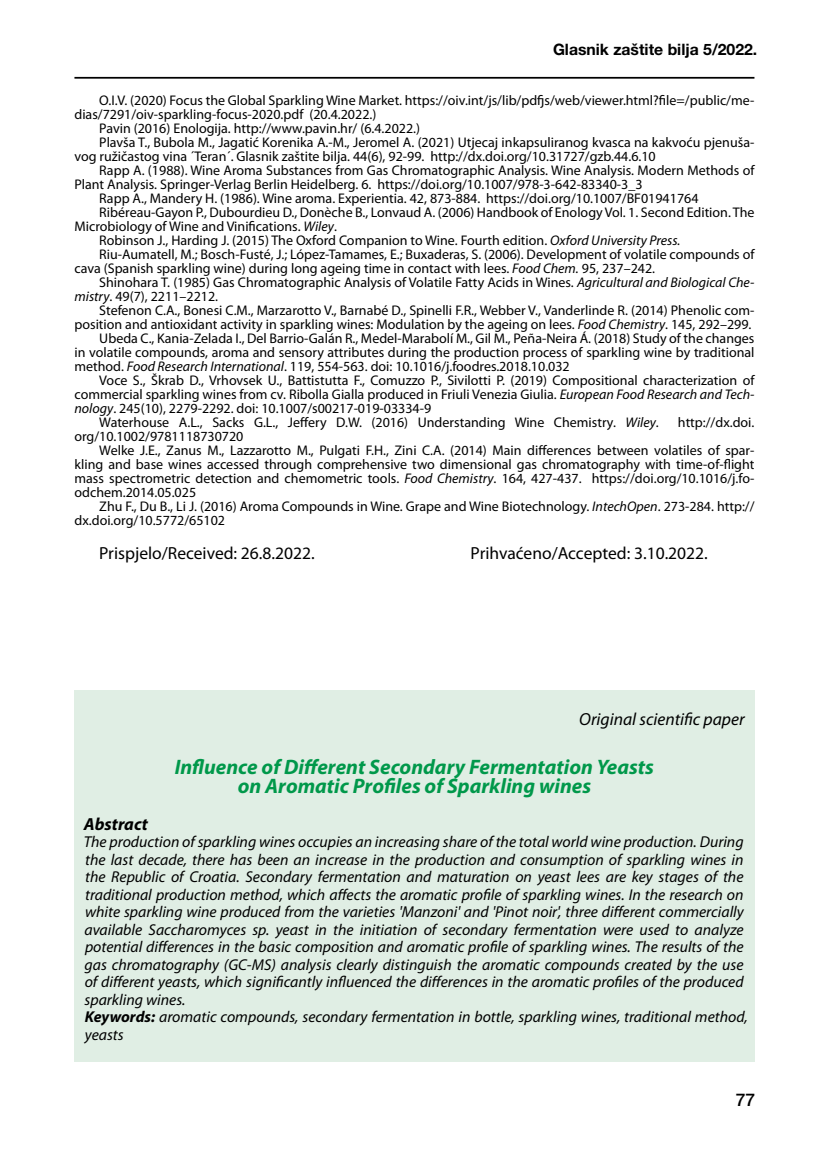
<style>
.page{position:relative;width:819px;height:1166px;background:#fff}
.page>*{position:absolute;margin:0;border:0;box-sizing:border-box;transform-origin:0 0}
.t1{font:italic 700 21px/19.2px "Myriad Pro";color:#00984a;text-align:center}
.t2{font:17.5px "Myriad Pro";color:#000}
.t3{font:italic 17.5px "Myriad Pro";color:#000}
.t4{font:italic 700 17.5px "Myriad Pro";color:#000}
.t5{font:500 17.5px "Helvetica Neue LT Pro";color:#000}
.t6{font:italic 15.75px/17.5px "Myriad Pro";color:#000}
.t7{font:700 15.75px "Helvetica Neue LT Pro";color:#000}
.t8{font:14px "Myriad Pro";color:#000}
.s1{font-style:italic}
.s2{font-weight:700}
</style>
<div class="page">
<hr style="left:74px;top:77px;width:680px;height:2px;background:#000">
<div style="left:74px;top:690px;width:680px;height:372px;background:#e0eee4"></div>
<p class="t7" style="left:553px;top:40px;width:206px">Glasnik zaštite bilja 5/2022.</p>
<p class="t8" style="left:99px;top:91px;width:656px">O.I.V. (2020) Focus the Global Sparkling Wine Market. https://oiv.int/js/lib/pdfjs/web/viewer.html?file=/public/me-</p>
<p class="t8" style="left:74px;top:105px;width:303px">dias/7291/oiv-sparkling-focus-2020.pdf (20.4.2022.)</p>
<p class="t8" style="left:99px;top:119px;width:322px">Pavin (2016) Enologija. http://www.pavin.hr/ (6.4.2022.)</p>
<p class="t8" style="left:99px;top:133px;width:656px">Plavša T., Bubola M., Jagatić Korenika A.-M., Jeromel A. (2021) Utjecaj inkapsuliranog kvasca na kakvoću pjenuša-</p>
<p class="t8" style="left:74px;top:147px;width:583px">vog ružičastog vina ´Teran´. Glasnik zaštite bilja. 44(6), 92-99. http://dx.doi.org/10.31727/gzb.44.6.10</p>
<p class="t8" style="left:99px;top:161px;width:656px">Rapp A. (1988). Wine Aroma Substances from Gas Chromatographic Analysis. Wine Analysis. Modern Methods of</p>
<p class="t8" style="left:74px;top:175px;width:569px">Plant Analysis. Springer-Verlag Berlin Heidelberg. 6. https://doi.org/10.1007/978-3-642-83340-3_3</p>
<p class="t8" style="left:99px;top:189px;width:600px">Rapp A., Mandery H. (1986). Wine aroma. Experientia. 42, 873-884. https://doi.org/10.1007/BF01941764</p>
<p class="t8" style="left:99px;top:203px;width:656px">Ribéreau-Gayon P., Dubourdieu D., Donèche B., Lonvaud A. (2006) Handbook of Enology Vol. 1. Second Edition. The</p>
<p class="t8" style="left:74px;top:217px;width:264px">Microbiology of Wine and Vinifications. <span class="s1">Wiley</span>.</p>
<p class="t8" style="left:99px;top:231px;width:582px">Robinson J., Harding J. (2015) The Oxford Companion to Wine. Fourth edition. <span class="s1">Oxford University Press.</span></p>
<p class="t8" style="left:99px;top:245px;width:656px">Riu-Aumatell, M.; Bosch-Fusté, J.; López-Tamames, E.; Buxaderas, S. (2006). Development of volatile compounds of</p>
<p class="t8" style="left:74px;top:259px;width:582px">cava (Spanish sparkling wine) during long ageing time in contact with lees. <span class="s1">Food Chem.</span> 95, 237–242.</p>
<p class="t8" style="left:99px;top:273px;width:656px">Shinohara T. (1985) Gas Chromatographic Analysis of Volatile Fatty Acids in Wines. <span class="s1">Agricultural and Biological Che-</span></p>
<p class="t8" style="left:74px;top:287px;width:145px"><span class="s1">mistry</span>. 49(7), 2211–2212.</p>
<p class="t8" style="left:99px;top:301px;width:656px">Stefenon C.A., Bonesi C.M., Marzarotto V., Barnabé D., Spinelli F.R., Webber V., Vanderlinde R. (2014) Phenolic com-</p>
<p class="t8" style="left:74px;top:315px;width:678px">position and antioxidant activity in sparkling wines: Modulation by the ageing on lees. <span class="s1">Food Chemistry</span>. 145, 292–299.</p>
<p class="t8" style="left:99px;top:329px;width:656px">Ubeda C., Kania-Zelada I., Del Barrio-Galán R., Medel-Marabolí M., Gil M., Peña-Neira Á. (2018) Study of the changes</p>
<p class="t8" style="left:74px;top:343px;width:681px">in volatile compounds, aroma and sensory attributes during the production process of sparkling wine by traditional</p>
<p class="t8" style="left:74px;top:357px;width:497px">method. <span class="s1">Food Research International</span>. 119, 554-563. doi: 10.1016/j.foodres.2018.10.032</p>
<p class="t8" style="left:99px;top:371px;width:656px">Voce S., Škrab D., Vrhovsek U., Battistutta F., Comuzzo P., Sivilotti P. (2019) Compositional characterization of</p>
<p class="t8" style="left:74px;top:385px;width:681px">commercial sparkling wines from cv. Ribolla Gialla produced in Friuli Venezia Giulia. <span class="s1">European Food Research and Tech-</span></p>
<p class="t8" style="left:74px;top:399px;width:358px"><span class="s1">nology</span>. 245(10), 2279-2292. doi: 10.1007/s00217-019-03334-9</p>
<p class="t8" style="left:99px;top:413px;width:561px">Waterhouse A.L., Sacks G.L., Jeffery D.W. (2016) Understanding Wine Chemistry. <span class="s1">Wiley</span>.</p>
<p class="t8" style="left:678px;top:413px;width:78px">http://dx.doi.</p>
<p class="t8" style="left:74px;top:427px;width:170px">org/10.1002/9781118730720</p>
<p class="t8" style="left:99px;top:441px;width:656px">Welke J.E., Zanus M., Lazzarotto M., Pulgati F.H., Zini C.A. (2014) Main differences between volatiles of spar-</p>
<p class="t8" style="left:74px;top:455px;width:681px">kling and base wines accessed through comprehensive two dimensional gas chromatography with time-of-flight</p>
<p class="t8" style="left:74px;top:469px;width:681px">mass spectrometric detection and chemometric tools. <span class="s1">Food Chemistry</span>. 164, 427-437. https://doi.org/10.1016/j.fo-</p>
<p class="t8" style="left:74px;top:483px;width:123px">odchem.2014.05.025</p>
<p class="t8" style="left:99px;top:497px;width:656px">Zhu F., Du B., Li J. (2016) Aroma Compounds in Wine. Grape and Wine Biotechnology. <span class="s1">IntechOpen</span>. 273-284. http://</p>
<p class="t8" style="left:74px;top:511px;width:152px">dx.doi.org/10.5772/65102</p>
<p class="t2" style="left:99px;top:542px;width:217px">Prispjelo/Received: 26.8.2022.</p>
<p class="t2" style="left:470px;top:542px;width:239px">Prihvaćeno/Accepted: 3.10.2022.</p>
<p class="t3" style="left:579px;top:709px;width:167px">Original scientific paper</p>
<h1 class="t1" style="left:175px;top:756px;width:480px">Influence of Different Secondary Fermentation Yeasts on Aromatic Profiles of Sparkling wines</h1>
<p class="t4" style="left:84px;top:812px;width:66px">Abstract</p>
<p class="t6" style="left:84px;top:833px;width:665px">The production of sparkling wines occupies an increasing share of the total world wine production. During the last decade, there has been an increase in the production and consumption of sparkling wines in the Republic of Croatia. Secondary fermentation and maturation on yeast lees are key stages of the traditional production method, which affects the aromatic profile of sparkling wines. In the research on white sparkling wine produced from the varieties 'Manzoni' and 'Pinot noir', three different commercially available Saccharomyces sp. yeast in the initiation of secondary fermentation were used to analyze potential differences in the basic composition and aromatic profile of sparkling wines. The results of the gas chromatography (GC-MS) analysis clearly distinguish the aromatic compounds created by the use of different yeasts, which significantly influenced the differences in the aromatic profiles of the produced sparkling wines.<br><span class="s2">Keywords:</span> aromatic compounds, secondary fermentation in bottle, sparkling wines, traditional method, yeasts</p>
<p class="t5" style="left:735px;top:1090px;width:21px">77</p>
</div>
